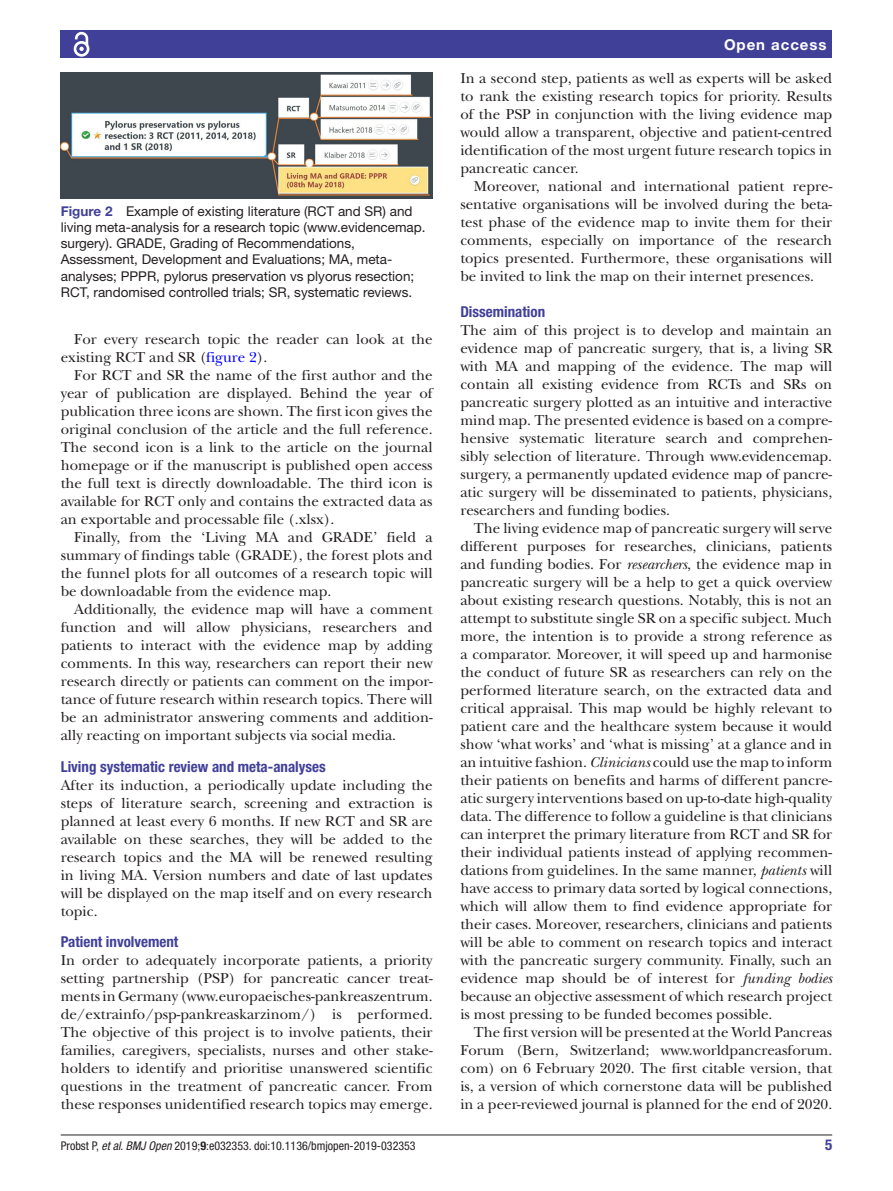
<style>
.page{position:relative;width:893px;height:1191px;background:#fff}
.page>*{position:absolute;margin:0;border:0;box-sizing:border-box;transform-origin:0 0}
.t1{font:15px/18px "New Baskerville";color:#231f20;text-align:justify}
.t2{font:700 condensed 15px "Helvetica Neue LT Std";color:#414099}
.t3{font:700 15px "Helvetica Neue LT Std";letter-spacing:.065em;color:#fff}
.t4{font:13.5px/16.2px "Helvetica Neue LT Std";color:#231f20}
.t5{font:condensed 12px "Helvetica Neue LT Std";color:#231f20}
.s1{font-weight:700;color:#414099}
.s2{color:#00f}
.s3{font-style:italic}
.s4{font-weight:700}
</style>
<div class="page">
<hr style="left:61px;top:1134px;width:771px;height:1px;background:#231f20">
<div style="left:61px;top:31px;width:771px;height:27px;background:#414099"></div>
<svg style="left:73px;top:31px;width:17px;height:26px"></svg>
<img style="left:61px;top:73px;width:372px;height:125px">
<p class="t4" style="left:61px;top:203px;width:366px"><span class="s1">Figure 2</span> Example of existing literature (RCT and SR) and living meta-analysis for a research topic (www.evidencemap. surgery). GRADE, Grading of Recommendations, Assessment, Development and Evaluations; MA, meta&shy;analyses; PPPR, pylorus preservation vs plyorus resection; RCT, randomised controlled trials; SR, systematic reviews.</p>
<p class="t1" style="left:61px;top:330px;width:373px;text-indent:14px">For every research topic the reader can look at the existing RCT and SR (<span class="s2">figure 2</span>).</p>
<p class="t1" style="left:61px;top:366px;width:373px;text-indent:14px">For RCT and SR the name of the first author and the year of publication are displayed. Behind the year of publication three icons are shown. The first icon gives the original conclusion of the article and the full reference.<br>The second icon is a link to the article on the journal homepage or if the manuscript is published open access the full text is directly downloadable. The third icon is available for RCT only and contains the extracted data as an exportable and processable file (.xlsx).</p>
<p class="t1" style="left:61px;top:528px;width:373px;text-indent:14px">Finally, from the ‘Living MA and GRADE’ field a summary of findings table (GRADE), the forest plots and the funnel plots for all outcomes of a research topic will be downloadable from the evidence map.</p>
<p class="t1" style="left:61px;top:600px;width:373px;text-indent:14px">Additionally, the evidence map will have a comment function and will allow physicians, researchers and patients to interact with the evidence map by adding comments. In this way, researchers can report their new research directly or patients can comment on the impor&shy;tance of future research within research topics. There will be an administrator answering comments and addition&shy;ally reacting on important subjects via social media.</p>
<p class="t2" style="left:61px;top:757px;width:267px">Living systematic review and meta-analyses</p>
<p class="t1" style="left:61px;top:776px;width:373px">After its induction, a periodically update including the steps of literature search, screening and extraction is planned at least every 6 months. If new RCT and SR are available on these searches, they will be added to the research topics and the MA will be renewed resulting in living MA. Version numbers and date of last updates will be displayed on the map itself and on every research topic.</p>
<p class="t2" style="left:61px;top:933px;width:119px">Patient involvement</p>
<p class="t1" style="left:61px;top:951px;width:373px">In order to adequately incorporate patients, a priority setting partnership (PSP) for pancreatic cancer treat&shy;ments in Germany (www.europaeisches-pankreaszentrum. de/extrainfo/psp-pankreaskarzinom/) is performed.<br>The objective of this project is to involve patients, their families, caregivers, specialists, nurses and other stake&shy;holders to identify and prioritise unanswered scientific questions in the treatment of pancreatic cancer. From these responses unidentified research topics may emerge.</p>
<p class="t3" style="left:724px;top:35px;width:104px">Open access</p>
<p class="t1" style="left:460px;top:69px;width:373px">In a second step, patients as well as experts will be asked to rank the existing research topics for priority. Results of the PSP in conjunction with the living evidence map would allow a transparent, objective and patient-centred identification of the most urgent future research topics in pancreatic cancer.</p>
<p class="t1" style="left:460px;top:177px;width:373px;text-indent:14px">Moreover, national and international patient repre&shy;sentative organisations will be involved during the beta&shy;test phase of the evidence map to invite them for their comments, especially on importance of the research topics presented. Furthermore, these organisations will be invited to link the map on their internet presences.</p>
<p class="t2" style="left:460px;top:303px;width:86px">Dissemination</p>
<p class="t1" style="left:460px;top:321px;width:373px">The aim of this project is to develop and maintain an evidence map of pancreatic surgery, that is, a living SR with MA and mapping of the evidence. The map will contain all existing evidence from RCTs and SRs on pancreatic surgery plotted as an intuitive and interactive mind map. The presented evidence is based on a compre&shy;hensive systematic literature search and comprehen&shy;sibly selection of literature. Through www.evidencemap. surgery, a permanently updated evidence map of pancre&shy;atic surgery will be disseminated to patients, physicians, researchers and funding bodies.</p>
<p class="t1" style="left:460px;top:519px;width:373px;text-indent:14px">The living evidence map of pancreatic surgery will serve different purposes for researches, clinicians, patients and funding bodies. For <span class="s3">researchers</span>, the evidence map in pancreatic surgery will be a help to get a quick overview about existing research questions. Notably, this is not an attempt to substitute single SR on a specific subject. Much more, the intention is to provide a strong reference as a comparator. Moreover, it will speed up and harmonise the conduct of future SR as researchers can rely on the performed literature search, on the extracted data and critical appraisal. This map would be highly relevant to patient care and the healthcare system because it would show ‘what works’ and ‘what is missing’ at a glance and in an intuitive fashion. <span class="s3">Clinicians</span> could use the map to inform their patients on benefits and harms of different pancre&shy;atic surgery interventions based on up-to-date high-quality data. The difference to follow a guideline is that clinicians can interpret the primary literature from RCT and SR for their individual patients instead of applying recommen&shy;dations from guidelines. In the same manner, <span class="s3">patients</span> will have access to primary data sorted by logical connections, which will allow them to find evidence appropriate for their cases. Moreover, researchers, clinicians and patients will be able to comment on research topics and interact with the pancreatic surgery community. Finally, such an evidence map should be of interest for <span class="s3">funding bodies </span>because an objective assessment of which research project is most pressing to be funded becomes possible.</p>
<p class="t1" style="left:460px;top:1023px;width:373px;text-indent:14px">The first version will be presented at the World Pancreas Forum (Bern, Switzerland; www.worldpancreasforum. com) on 6 February 2020. The first citable version, that is, a version of which cornerstone data will be published in a peer-reviewed journal is planned for the end of 2020.</p>
<p class="t5" style="left:61px;top:1138px;width:356px">Probst P, <span class="s3">et al</span>. <span class="s3">BMJ Open</span> 2019;<span class="s4">9</span>:e032353. doi:10.1136/bmjopen-2019-032353</p>
<p class="t2" style="left:825px;top:1135px;width:9px">5</p>
</div>
